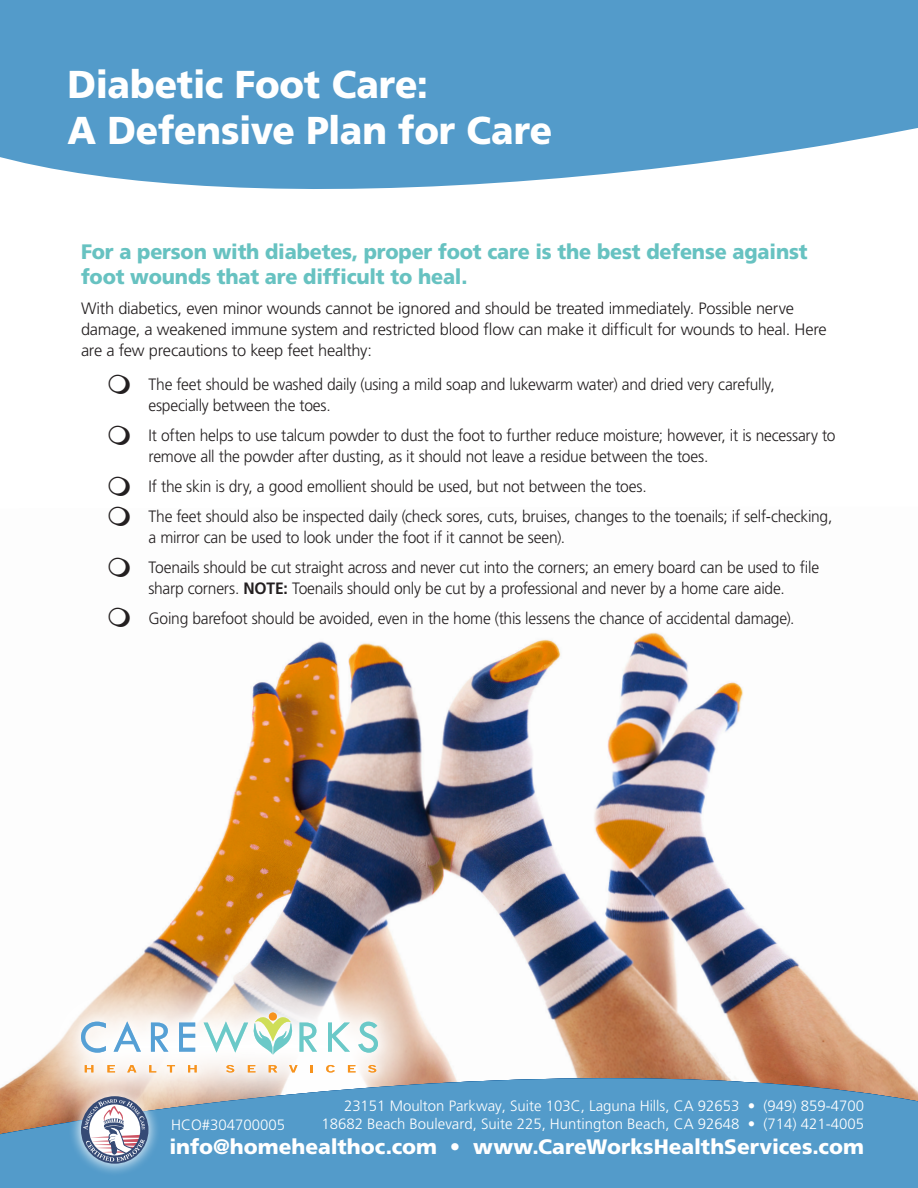
<style>
.page{position:relative;width:918px;height:1188px;background:#fff}
.page>*{position:absolute;margin:0;border:0;box-sizing:border-box;transform-origin:0 0}
.t1{font:900 38.85px/46.7px "Frutiger";letter-spacing:-.005em;color:#fff;scale:.95 1}
.Subtitle_-_14_pt{font:900 20.85px/25px "Frutiger";letter-spacing:-.01em;color:#67c2c1;scale:.95 1}
.t2{font:900 20.85px "Frutiger";color:#fff}
.Body_Text_Bulleted_C{font:300 16.5px/20.9px "Frutiger";letter-spacing:-.015em;color:#231f20;scale:.95 1}
.Body_Text{font:300 16.5px/20.9px "Frutiger";letter-spacing:-.015em;color:#231f20}
.t3{font:300 15px/18px "Frutiger";color:#fff;text-align:right}
.s1{font-weight:700}
</style>
<div class="page">
<img style="left:158px;top:632px;width:701px;height:405px">
<svg style="left:0;top:0;width:918px;height:189px;background:#62a3ce"></svg>
<svg style="left:63px;top:938px;width:391px;height:99px"></svg>
<svg style="left:0;top:1037px;width:918px;height:151px;background:#7aa2bd"></svg>
<div style="left:69px;top:1084px;width:92px;height:92px;background:#fff;opacity:.75"></div>
<svg style="left:81px;top:1096px;width:67px;height:68px"></svg>
<div style="left:69px;top:1000px;width:321px;height:85px;background:#fff;opacity:.75"></div>
<svg style="left:81px;top:1022px;width:25px;height:31px"></svg>
<svg style="left:114px;top:1021px;width:27px;height:31px"></svg>
<svg style="left:151px;top:1023px;width:17px;height:29px"></svg>
<svg style="left:179px;top:1023px;width:16px;height:29px"></svg>
<svg style="left:300px;top:1023px;width:17px;height:29px"></svg>
<svg style="left:328px;top:1023px;width:22px;height:29px"></svg>
<svg style="left:358px;top:1022px;width:20px;height:31px"></svg>
<svg style="left:85px;top:1065px;width:8px;height:7px"></svg>
<svg style="left:107px;top:1065px;width:8px;height:7px"></svg>
<svg style="left:127px;top:1065px;width:9px;height:7px"></svg>
<svg style="left:149px;top:1065px;width:7px;height:7px"></svg>
<svg style="left:167px;top:1065px;width:8px;height:7px"></svg>
<svg style="left:188px;top:1065px;width:9px;height:7px"></svg>
<svg style="left:226px;top:1065px;width:8px;height:8px"></svg>
<svg style="left:248px;top:1065px;width:7px;height:7px"></svg>
<svg style="left:269px;top:1065px;width:8px;height:7px"></svg>
<svg style="left:289px;top:1065px;width:9px;height:7px"></svg>
<svg style="left:311px;top:1065px;width:2px;height:7px"></svg>
<svg style="left:326px;top:1065px;width:9px;height:8px"></svg>
<svg style="left:348px;top:1065px;width:8px;height:7px"></svg>
<svg style="left:368px;top:1065px;width:8px;height:8px"></svg>
<div style="left:269px;top:1013px;width:8px;height:8px;background:#f7931d;border-radius:50%"></div>
<svg style="left:204px;top:1014px;width:90px;height:41px"></svg>
<p class="t1" style="left:68px;top:60px;width:512px">Diabetic Foot Care:<br>A Defensive Plan for Care</p>
<p class="Subtitle_-_14_pt" style="left:81px;top:239px;width:766px">For a person with diabetes, proper foot care is the best defense against foot wounds that are difficult to heal.</p>
<p class="Body_Text" style="left:81px;top:298px;width:747px">With diabetics, even minor wounds cannot be ignored and should be treated immediately. Possible nerve damage, a weakened immune system and restricted blood flow can make it difficult for wounds to heal. Here are a few precautions to keep feet healthy:</p>
<p class="Body_Text_Bulleted_C" style="left:148px;top:374px;width:661px">The feet should be washed daily (using a mild soap and lukewarm water) and dried very carefully, especially between the toes.</p>
<p class="Body_Text_Bulleted_C" style="left:148px;top:425px;width:725px">It often helps to use talcum powder to dust the foot to further reduce moisture; however, it is necessary to remove all the powder after dusting, as it should not leave a residue between the toes.</p>
<p class="Body_Text_Bulleted_C" style="left:149px;top:476px;width:526px">If the skin is dry, a good emollient should be used, but not between the toes.</p>
<p class="Body_Text_Bulleted_C" style="left:148px;top:506px;width:721px">The feet should also be inspected daily (check sores, cuts, bruises, changes to the toenails; if self‑checking, a mirror can be used to look under the foot if it cannot be seen).</p>
<p class="Body_Text_Bulleted_C" style="left:148px;top:557px;width:707px">Toenails should be cut straight across and never cut into the corners; an emery board can be used to file sharp corners. <span class="s1">NOTE:</span> Toenails should only be cut by a professional and never by a home care aide.</p>
<p class="Body_Text_Bulleted_C" style="left:149px;top:607px;width:682px">Going barefoot should be avoided, even in the home (this lessens the chance of accidental damage).</p>
<p class="t3" style="left:322px;top:1097px;width:544px">23151 Moulton Parkway, Suite 103C, Laguna Hills, CA 92653 • (949) 859-4700<br>18682 Beach Boulevard, Suite 225, Huntington Beach, CA 92648 • (714) 421-4005</p>
<p class="t2" style="left:170px;top:1134px;width:696px">info@homehealthoc.com • www.CareWorksHealthServices.com</p>
<p class="t3" style="left:171px;top:1115px;width:115px">HCO#304700005</p>
</div>
